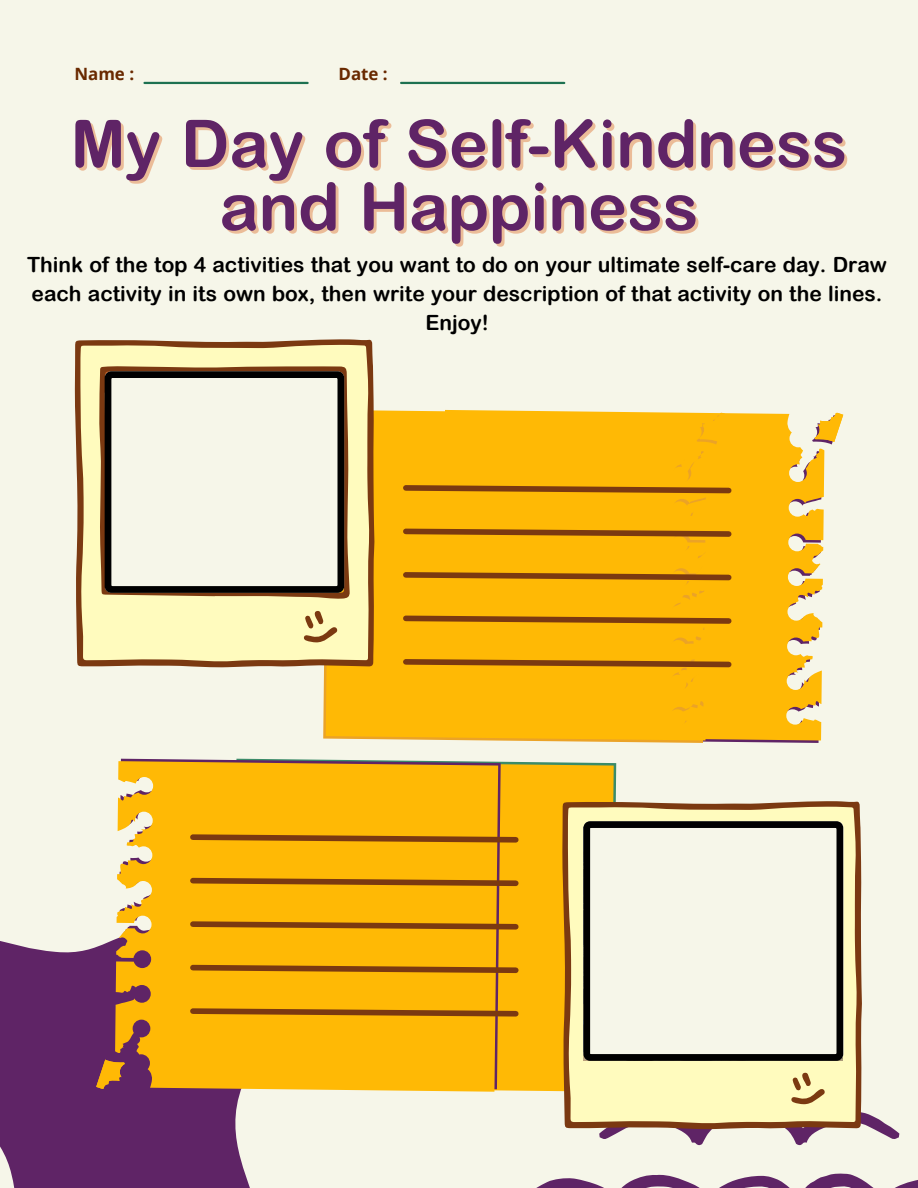
<style>
.page{position:relative;width:918px;height:1188px;background:#f6f6e9}
.page>*{position:absolute;margin:0;border:0;box-sizing:border-box;transform-origin:0 0}
.t1{font:65.85px/63px "Arial Rounded MT Bold 2";color:#5f2466;text-align:center}
.t2{font:21px/29.2px "Arial Rounded MT Bold 2";color:#000;text-align:center}
.t3{font:700 16.95px "Open Sans";color:#692900}
</style>
<div class="page">
<hr style="left:144px;top:82px;width:164px;height:2px;background:#1d7151">
<hr style="left:401px;top:82px;width:163px;height:2px;background:#1d7151">
<svg style="left:709px;top:412px;width:115px;height:328px;background:#fbbf27"></svg>
<svg style="left:812px;top:413px;width:31px;height:32px"></svg>
<div style="left:326px;top:410px;width:383px;height:330px;background:#ffb905"></div>
<svg style="left:697px;top:413px;width:31px;height:32px"></svg>
<svg style="left:74px;top:339px;width:301px;height:329px;background:#decb94"></svg>
<svg style="left:400px;top:482px;width:334px;height:14px;background:#ca8609"></svg>
<svg style="left:400px;top:526px;width:334px;height:14px;background:#ca8609"></svg>
<svg style="left:400px;top:569px;width:334px;height:14px;background:#ca8609"></svg>
<svg style="left:400px;top:613px;width:334px;height:14px;background:#ca8609"></svg>
<svg style="left:400px;top:656px;width:334px;height:14px;background:#ca8609"></svg>
<div style="left:498px;top:761px;width:116px;height:331px;background:#ffb905"></div>
<div style="left:0;top:939px;width:250px;height:249px;background:#5f2466"></div>
<svg style="left:115px;top:761px;width:383px;height:331px;background:#f8b510"></svg>
<svg style="left:96px;top:1057px;width:31px;height:32px"></svg>
<svg style="left:536px;top:1173px;width:382px;height:15px"></svg>
<svg style="left:599px;top:1112px;width:300px;height:34px"></svg>
<svg style="left:562px;top:801px;width:300px;height:328px;background:#e2d097"></svg>
<svg style="left:187px;top:832px;width:334px;height:13px;background:#c6820a"></svg>
<svg style="left:187px;top:875px;width:334px;height:14px;background:#ca850a"></svg>
<svg style="left:187px;top:918px;width:334px;height:14px;background:#ca850a"></svg>
<svg style="left:187px;top:962px;width:334px;height:14px;background:#ca850a"></svg>
<svg style="left:187px;top:1005px;width:334px;height:14px;background:#ca850a"></svg>
<svg style="left:105px;top:371px;width:239px;height:222px"></svg>
<svg style="left:583px;top:821px;width:260px;height:240px"></svg>
<p class="t3" style="left:74px;top:62px;width:61px">Name :</p>
<p class="t3" style="left:338px;top:62px;width:51px">Date :</p>
<p class="t1" style="left:71px;top:118px;width:778px">My Day of Self-Kindness and Happiness</p>
<p class="t2" style="left:27px;top:252px;width:861px">Think of the top 4 activities that you want to do on your ultimate self-care day. Draw each activity in its own box, then write your description of that activity on the lines.<br>Enjoy!</p>
</div>
